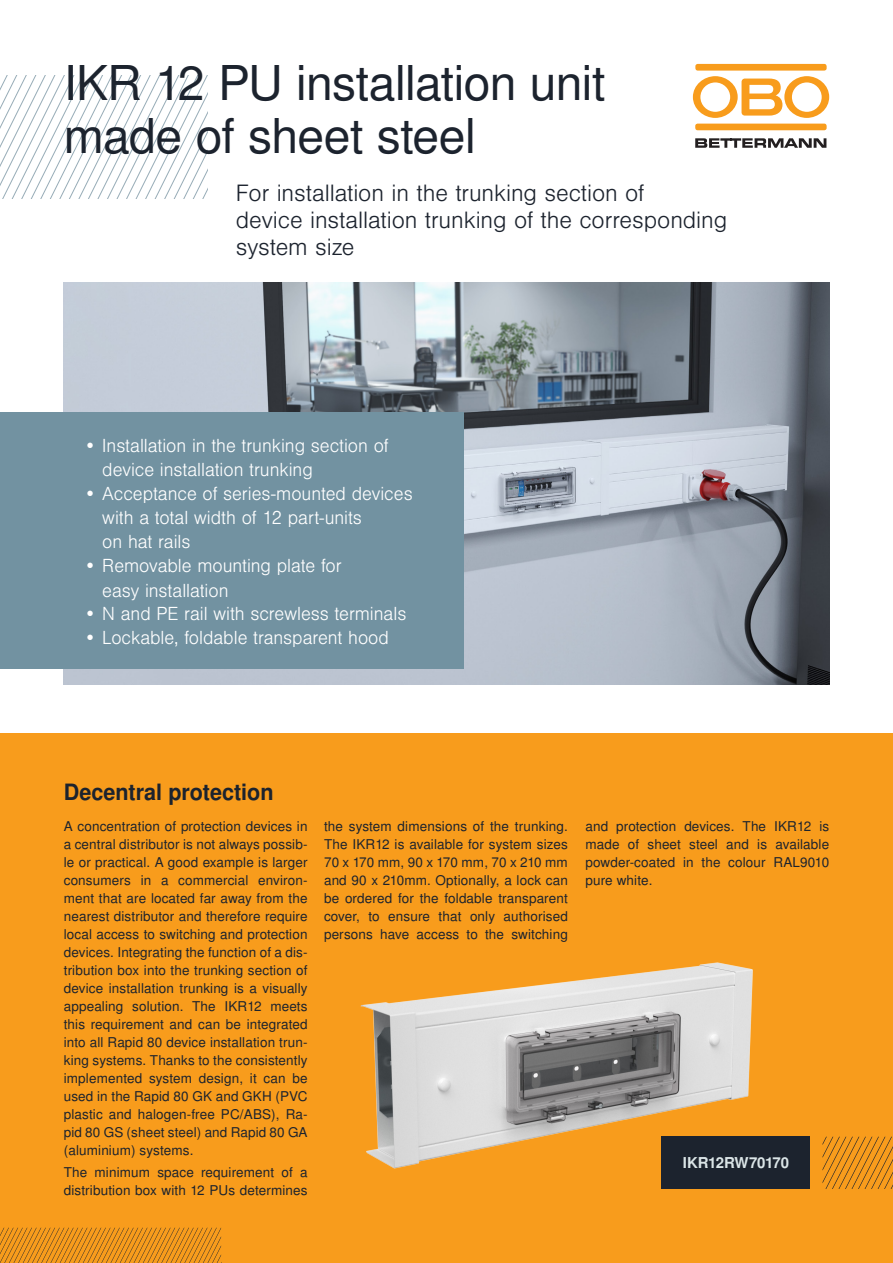
<style>
.page{position:relative;width:893px;height:1263px;background:#fff}
.page>*{position:absolute;margin:0;border:0;box-sizing:border-box;transform-origin:0 0}
.t1{font:48px/52.5px "Nimbus San LOT";letter-spacing:-.015em;color:#1c232e}
.t2{font:300 22.5px/27px "Nimbus San LOT";letter-spacing:-.005em;color:#1c232e}
.t3{font:700 22.5px "Nimbus San LOT";color:#1c232e;scale:.96 1}
.t4{font:300 18px/24px "Nimbus San LOT";letter-spacing:-.005em;color:#fff}
.t5{font:700 15px "Nimbus San LOT";letter-spacing:-.01em;color:#dbe5e7}
.t6{font:13.5px/18px "Nimbus San LOT";letter-spacing:.01em;color:#1c232e;text-align:justify}
</style>
<div class="page">
<div style="left:0;top:734px;width:893px;height:529px;background:#f89c1c"></div>
<svg style="left:0;top:76px;width:207px;height:123px"></svg>
<img style="left:64px;top:283px;width:765px;height:402px">
<div style="left:0;top:412px;width:463px;height:257px;background:#7292a1"></div>
<svg style="left:0;top:1228px;width:221px;height:35px"></svg>
<div style="left:695px;top:124px;width:132px;height:6px;background:#f89c1c;border-radius:2px"></div>
<svg style="left:693px;top:76px;width:136px;height:42px"></svg>
<div style="left:695px;top:64px;width:132px;height:7px;background:#f89c1c;border-radius:2px"></div>
<svg style="left:695px;top:138px;width:131px;height:10px"></svg>
<div style="left:662px;top:1137px;width:148px;height:52px;background:#1c232e"></div>
<svg style="left:822px;top:1137px;width:71px;height:52px"></svg>
<img style="left:360px;top:962px;width:418px;height:227px">
<h1 class="t1" style="left:64px;top:58px;width:543px">IKR 12 PU installation unit made of sheet steel</h1>
<h2 class="t2" style="left:236px;top:180px;width:493px">For installation in the trunking section of<br>device installation trunking of the corresponding system size</h2>
<h3 class="t4" style="left:102px;top:434px;width:288px;text-indent:-18px">• Installation in the trunking section of device installation trunking</h3>
<h3 class="t4" style="left:102px;top:482px;width:312px;text-indent:-18px">• Acceptance of series-mounted devices with a total width of 12 part-units<br>on hat rails</h3>
<h3 class="t4" style="left:102px;top:554px;width:241px;text-indent:-18px">• Removable mounting plate for easy installation</h3>
<h3 class="t4" style="left:84px;top:602px;width:324px">• N and PE rail with screwless terminals</h3>
<h3 class="t4" style="left:84px;top:626px;width:307px">• Lockable, foldable transparent hood</h3>
<h2 class="t3" style="left:64px;top:778px;width:220px">Decentral protection</h2>
<p class="t6" style="left:64px;top:817px;width:245px">A concentration of protection devices in a central distributor is not always possib&shy;le or practical. A good example is larger consumers in a commercial environ&shy;ment that are located far away from the nearest distributor and therefore require local access to switching and protection devices. Integrating the function of a dis&shy;tribution box into the trunking section of device installation trunking is a visually appealing solution. The IKR12 meets this requirement and can be integrated into all Rapid 80 device installation trun&shy;king systems. Thanks to the consistently implemented system design, it can be used in the Rapid 80 GK and GKH (PVC plastic and halogen-free PC/ABS), Ra&shy;pid 80 GS (sheet steel) and Rapid 80 GA (aluminium) systems.</p>
<p class="t6" style="left:64px;top:1164px;width:245px">The minimum space requirement of a distribution box with 12 PUs determines</p>
<p class="t6" style="left:324px;top:817px;width:245px">the system dimensions of the trunking.<br>The IKR12 is available for system sizes 70 x 170 mm, 90 x 170 mm, 70 x 210 mm and 90 x 210mm. Optionally, a lock can be ordered for the foldable transparent cover, to ensure that only authorised persons have access to the switching</p>
<p class="t6" style="left:585px;top:817px;width:245px">and protection devices. The IKR12 is made of sheet steel and is available powder-coated in the colour RAL9010 pure white.</p>
<p class="t5" style="left:683px;top:1154px;width:108px">IKR12RW70170</p>
</div>
